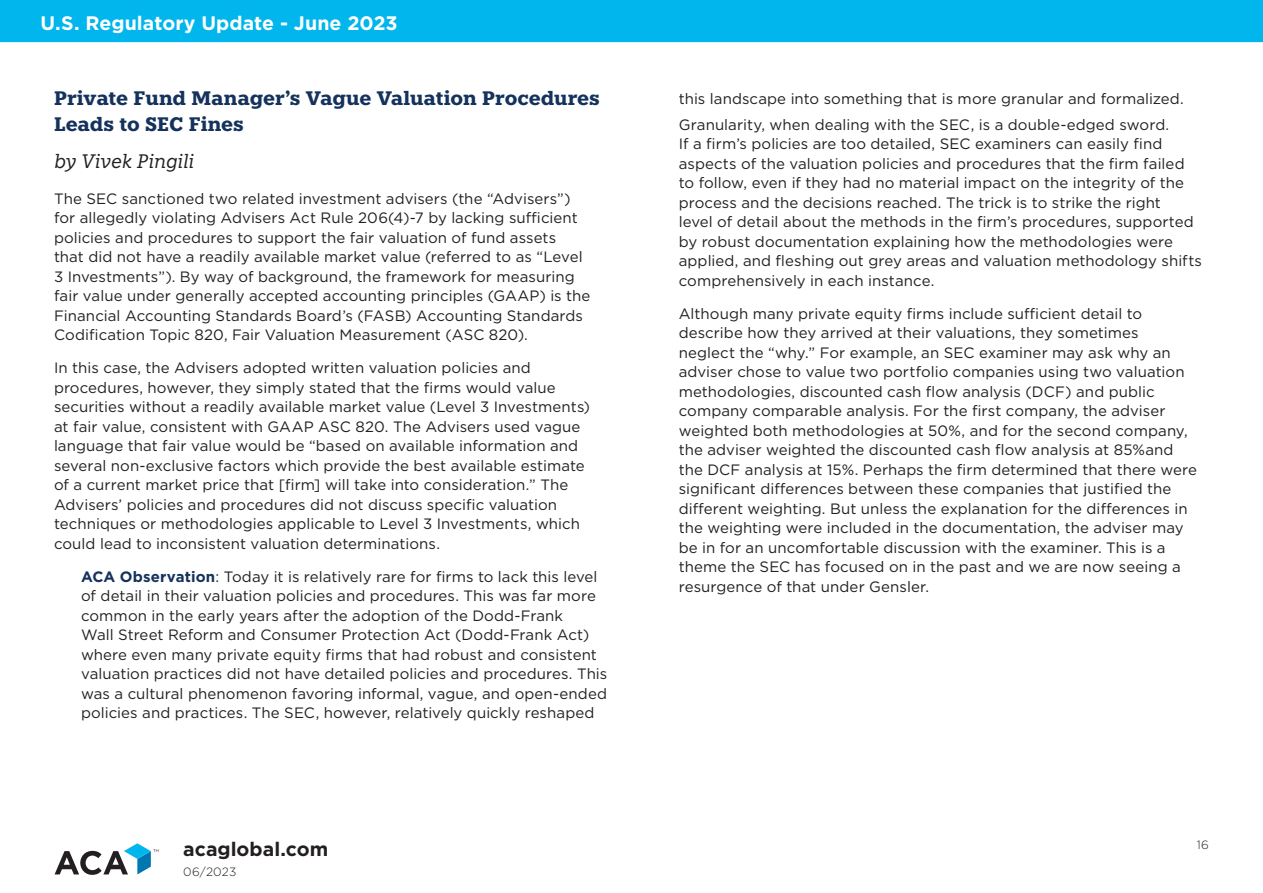
<style>
.page{position:relative;width:1263px;height:893px;background:#fff}
.page>*{position:absolute;margin:0;border:0;box-sizing:border-box;transform-origin:0 0}
.t1{font:700 19.5px/25.5px "Knile";letter-spacing:-.005em;color:#14325b}
.t2{font:700 19.5px "Gotham";letter-spacing:.005em;color:#fff}
.t3{font:italic 19.5px "Knile";letter-spacing:-.01em;color:#231f20}
.t4{font:700 19.5px "Gotham";color:#231f20}
.Bullets_10_13{font:15px/19.5px "Gotham";letter-spacing:.005em;color:#231f20}
.t5{font:300 12px "Gotham";letter-spacing:.015em;color:#231f20}
.s1{font-weight:700;color:#14325b}
</style>
<div class="page">
<div style="left:0;top:0;width:1263px;height:42px;background:#00b6ed"></div>
<svg style="left:55px;top:843px;width:103px;height:32px"></svg>
<h1 class="t2" style="left:40px;top:10px;width:359px">U.S. Regulatory Update - June 2023</h1>
<p class="t1" style="left:54px;top:86px;width:547px">Private Fund Manager’s Vague Valuation Procedures<br>Leads to SEC Fines</p>
<p class="t3" style="left:54px;top:150px;width:142px">by Vivek Pingili</p>
<p class="Bullets_10_13" style="left:54px;top:189px;width:538px">The SEC sanctioned two related investment advisers (the “Advisers”) for allegedly violating Advisers Act Rule 206(4)-7 by lacking sufficient policies and procedures to support the fair valuation of fund assets<br>that did not have a readily available market value (referred to as “Level 3 Investments”). By way of background, the framework for measuring fair value under generally accepted accounting principles (GAAP) is the Financial Accounting Standards Board’s (FASB) Accounting Standards Codification Topic 820, Fair Valuation Measurement (ASC 820).</p>
<p class="Bullets_10_13" style="left:54px;top:358px;width:537px">In this case, the Advisers adopted written valuation policies and procedures, however, they simply stated that the firms would value securities without a readily available market value (Level 3 Investments) at fair value, consistent with GAAP ASC 820. The Advisers used vague language that fair value would be “based on available information and several non-exclusive factors which provide the best available estimate of a current market price that [firm] will take into consideration.” The Advisers’ policies and procedures did not discuss specific valuation techniques or methodologies applicable to Level 3 Investments, which could lead to inconsistent valuation determinations.</p>
<p class="Bullets_10_13" style="left:81px;top:567px;width:528px"><span class="s1">ACA Observation</span>: Today it is relatively rare for firms to lack this level of detail in their valuation policies and procedures. This was far more common in the early years after the adoption of the Dodd-Frank<br>Wall Street Reform and Consumer Protection Act (Dodd-Frank Act) where even many private equity firms that had robust and consistent valuation practices did not have detailed policies and procedures. This was a cultural phenomenon favoring informal, vague, and open-ended policies and practices. The SEC, however, relatively quickly reshaped</p>
<h1 class="t4" style="left:183px;top:836px;width:147px">acaglobal.com</h1>
<p class="t5" style="left:183px;top:864px;width:55px">06/2023</p>
<p class="Bullets_10_13" style="left:679px;top:88px;width:506px">this landscape into something that is more granular and formalized.</p>
<p class="Bullets_10_13" style="left:679px;top:114px;width:525px">Granularity, when dealing with the SEC, is a double-edged sword.<br>If a firm’s policies are too detailed, SEC examiners can easily find aspects of the valuation policies and procedures that the firm failed to follow, even if they had no material impact on the integrity of the process and the decisions reached. The trick is to strike the right<br>level of detail about the methods in the firm’s procedures, supported by robust documentation explaining how the methodologies were applied, and fleshing out grey areas and valuation methodology shifts comprehensively in each instance.</p>
<p class="Bullets_10_13" style="left:679px;top:303px;width:520px">Although many private equity firms include sufficient detail to describe how they arrived at their valuations, they sometimes neglect the “why.” For example, an SEC examiner may ask why an adviser chose to value two portfolio companies using two valuation methodologies, discounted cash flow analysis (DCF) and public company comparable analysis. For the first company, the adviser weighted both methodologies at 50%, and for the second company, the adviser weighted the discounted cash flow analysis at 85%and the DCF analysis at 15%. Perhaps the firm determined that there were significant differences between these companies that justified the different weighting. But unless the explanation for the differences in the weighting were included in the documentation, the adviser may be in for an uncomfortable discussion with the examiner. This is a theme the SEC has focused on in the past and we are now seeing a resurgence of that under Gensler.</p>
<p class="t5" style="left:1197px;top:837px;width:14px">16</p>
</div>
